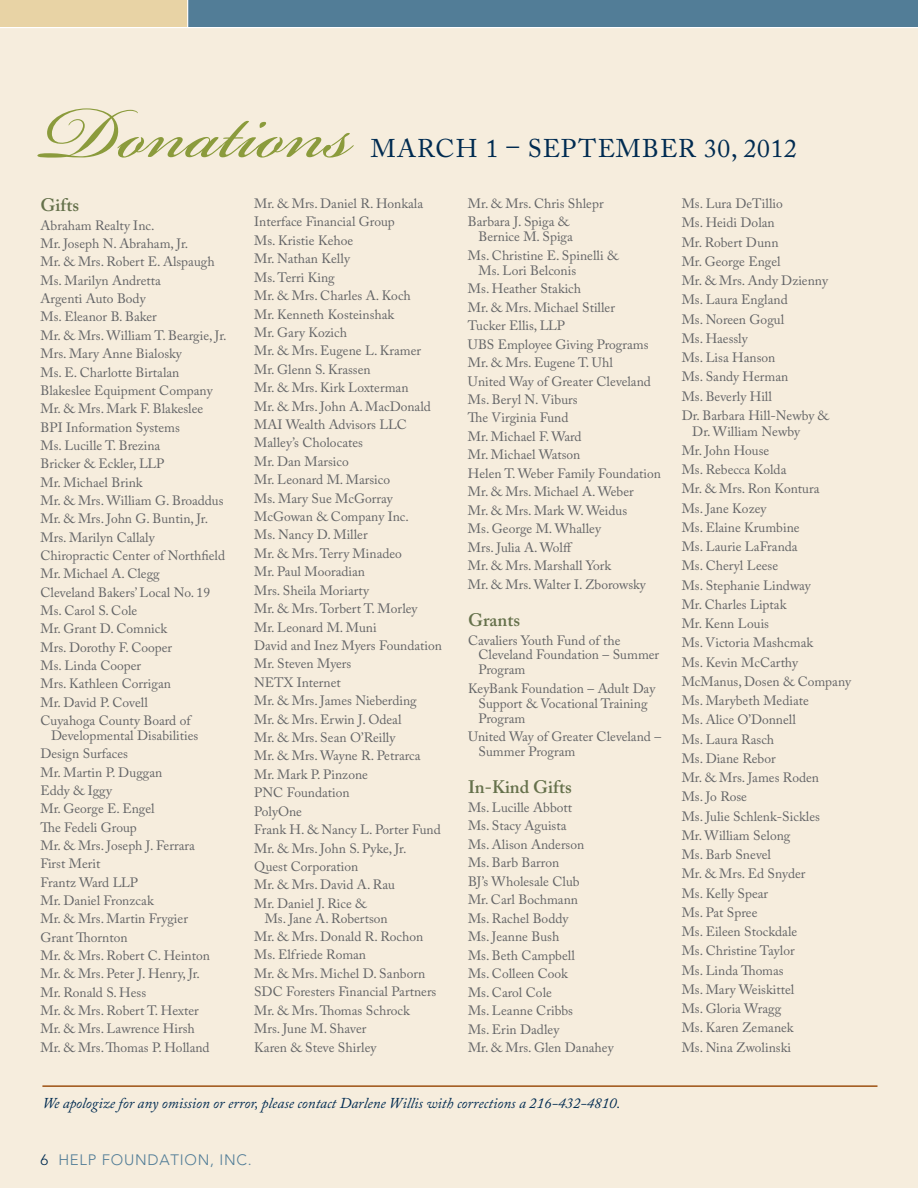
<style>
.page{position:relative;width:918px;height:1188px;background:#f6eddd}
.page>*{position:absolute;margin:0;border:0;box-sizing:border-box;transform-origin:0 0}
.t1{font:114px "Bickham Script MM 400";color:#8b9b3c}
.t2{font:25.5px "Adobe Caslon Pro";letter-spacing:.03em;color:#002b51}
.t3{font:600 18px "Adobe Caslon Pro";color:#65714b}
.t4{font:italic 15px "Adobe Caslon Pro";color:#002b51}
.t5{font:300 15px "Avenir";letter-spacing:.05em;color:#527d97}
.t6{font:13.5px/18.5px "Adobe Caslon Pro";color:#636466}
.s1{color:#002b51}
</style>
<div class="page">
<div style="left:188px;top:0;width:730px;height:27px;background:#527d97"></div>
<div style="left:0;top:0;width:188px;height:27px;background:#e8d3a5"></div>
<hr style="left:0;top:27px;width:918px;height:1px;background:#fff">
<svg style="left:187px;top:0;width:1px;height:27px"></svg>
<hr style="left:42px;top:1085px;width:835px;height:2px;background:#9d5112">
<h1 class="t1" style="left:42px;top:71px;width:311px">Donations</h1>
<h2 class="t2" style="left:371px;top:133px;width:48px">March</h2>
<h2 class="t2" style="left:486px;top:133px;width:78px">1 – September</h2>
<h2 class="t2" style="left:704px;top:133px;width:95px">30, 2012</h2>
<h3 class="t3" style="left:40px;top:195px;width:40px">Gifts</h3>
<p class="t6" style="left:40px;top:216px;width:188px">Abraham Realty Inc.<br>Mr. Joseph N. Abraham, Jr.<br>Mr. &amp; Mrs. Robert E. Alspaugh<br>Ms. Marilyn Andretta<br>Argenti Auto Body<br>Ms. Eleanor B. Baker<br>Mr. &amp; Mrs. William T. Beargie, Jr.<br>Mrs. Mary Anne Bialosky<br>Ms. E. Charlotte Birtalan<br>Blakeslee Equipment Company<br>Mr. &amp; Mrs. Mark F. Blakeslee<br>BPI Information Systems<br>Ms. Lucille T. Brezina<br>Bricker &amp; Eckler, LLP<br>Mr. Michael Brink<br>Mr. &amp; Mrs. William G. Broaddus<br>Mr. &amp; Mrs. John G. Buntin, Jr.<br>Mrs. Marilyn Callaly<br>Chiropractic Center of Northfield<br>Mr. Michael A. Clegg<br>Cleveland Bakers’ Local No. 19<br>Ms. Carol S. Cole<br>Mr. Grant D. Comnick<br>Mrs. Dorothy F. Cooper<br>Ms. Linda Cooper<br>Mrs. Kathleen Corrigan<br>Mr. David P. Covell<br>Cuyahoga County Board of</p>
<p class="t6" style="left:40px;top:726px;width:171px;text-indent:11px">Developmental Disabilities<br>Design Surfaces<br>Mr. Martin P. Duggan<br>Eddy &amp; Iggy<br>Mr. George E. Engel<br>The Fedeli Group<br>Mr. &amp; Mrs. Joseph J. Ferrara<br>First Merit<br>Frantz Ward LLP<br>Mr. Daniel Fronzcak<br>Mr. &amp; Mrs. Martin Frygier<br>Grant Thornton<br>Mr. &amp; Mrs. Robert C. Heinton<br>Mr. &amp; Mrs. Peter J. Henry, Jr.<br>Mr. Ronald S. Hess<br>Mr. &amp; Mrs. Robert T. Hexter<br>Mr. &amp; Mrs. Lawrence Hirsh<br>Mr. &amp; Mrs. Thomas P. Holland</p>
<p class="t6" style="left:254px;top:194px;width:189px">Mr. &amp; Mrs. Daniel R. Honkala<br>Interface Financial Group<br>Ms. Kristie Kehoe<br>Mr. Nathan Kelly<br>Ms. Terri King<br>Mr. &amp; Mrs. Charles A. Koch<br>Mr. Kenneth Kosteinshak<br>Mr. Gary Kozich<br>Mr. &amp; Mrs. Eugene L. Kramer<br>Mr. Glenn S. Krassen<br>Mr. &amp; Mrs. Kirk Loxterman<br>Mr. &amp; Mrs. John A. MacDonald<br>MAI Wealth Advisors LLC<br>Malley’s Cholocates<br>Mr. Dan Marsico<br>Mr. Leonard M. Marsico<br>Ms. Mary Sue McGorray<br>McGowan &amp; Company Inc.<br>Ms. Nancy D. Miller<br>Mr. &amp; Mrs. Terry Minadeo<br>Mr. Paul Mooradian<br>Mrs. Sheila Moriarty<br>Mr. &amp; Mrs. Torbert T. Morley<br>Mr. Leonard M. Muni<br>David and Inez Myers Foundation<br>Mr. Steven Myers<br>NETX Internet<br>Mr. &amp; Mrs. James Nieberding<br>Mr. &amp; Mrs. Erwin J. Odeal<br>Mr. &amp; Mrs. Sean O’Reilly<br>Mr. &amp; Mrs. Wayne R. Petrarca<br>Mr. Mark P. Pinzone<br>PNC Foundation<br>PolyOne<br>Frank H. &amp; Nancy L. Porter Fund<br>Mr. &amp; Mrs. John S. Pyke, Jr.<br>Quest Corporation<br>Mr. &amp; Mrs. David A. Rau<br>Mr. Daniel J. Rice &amp;</p>
<p class="t6" style="left:254px;top:909px;width:184px;text-indent:11px">Ms. Jane A. Robertson<br>Mr. &amp; Mrs. Donald R. Rochon<br>Ms. Elfriede Roman<br>Mr. &amp; Mrs. Michel D. Sanborn<br>SDC Foresters Financial Partners<br>Mr. &amp; Mrs. Thomas Schrock<br>Mrs. June M. Shaver<br>Karen &amp; Steve Shirley</p>
<p class="t6" style="left:468px;top:194px;width:137px">Mr. &amp; Mrs. Chris Shlepr<br>Barbara J. Spiga &amp;</p>
<p class="t6" style="left:468px;top:227px;width:152px;text-indent:11px">Bernice M. Spiga<br>Ms. Christine E. Spinelli &amp;</p>
<p class="t6" style="left:468px;top:261px;width:195px;text-indent:11px">Ms. Lori Belconis<br>Ms. Heather Stakich<br>Mr. &amp; Mrs. Michael Stiller<br>Tucker Ellis, LLP<br>UBS Employee Giving Programs<br>Mr. &amp; Mrs. Eugene T. Uhl<br>United Way of Greater Cleveland<br>Ms. Beryl N. Viburs<br>The Virginia Fund<br>Mr. Michael F. Ward<br>Mr. Michael Watson<br>Helen T. Weber Family Foundation<br>Mr. &amp; Mrs. Michael A. Weber<br>Mr. &amp; Mrs. Mark W. Weidus<br>Ms. George M. Whalley<br>Mrs. Julia A. Wolff<br>Mr. &amp; Mrs. Marshall York<br>Mr. &amp; Mrs. Walter I. Zborowsky</p>
<h3 class="t3" style="left:468px;top:609px;width:54px">Grants</h3>
<p class="t6" style="left:479px;top:632px;width:182px;line-height:15px;text-indent:-11px">Cavaliers Youth Fund of the<br>Cleveland Foundation – Summer<br>Program</p>
<p class="t6" style="left:479px;top:681px;width:178px;line-height:15px;text-indent:-11px">KeyBank Foundation – Adult Day<br>Support &amp; Vocational Training<br>Program</p>
<p class="t6" style="left:478px;top:729px;width:184px;line-height:15px;text-indent:-10px">United Way of Greater Cleveland –<br>Summer Program</p>
<h3 class="t3" style="left:468px;top:777px;width:105px">In-Kind Gifts</h3>
<p class="t6" style="left:468px;top:798px;width:147px">Ms. Lucille Abbott<br>Ms. Stacy Aguista<br>Ms. Alison Anderson<br>Ms. Barb Barron<br>BJ’s Wholesale Club<br>Mr. Carl Bochmann<br>Ms. Rachel Boddy<br>Ms. Jeanne Bush<br>Ms. Beth Campbell<br>Ms. Colleen Cook<br>Ms. Carol Cole<br>Ms. Leanne Cribbs<br>Ms. Erin Dadley<br>Mr. &amp; Mrs. Glen Danahey</p>
<p class="t4" style="left:42px;top:1094px;width:580px">We apologize for any omission or error, please contact Darlene Willis with corrections a 216-432-4810.</p>
<p class="t5" style="left:40px;top:1151px;width:213px"><span class="s1">6</span> HELP FOUNDATION, INC.</p>
<p class="t6" style="left:682px;top:194px;width:149px;line-height:19.2px">Ms. Lura DeTillio<br>Ms. Heidi Dolan<br>Mr. Robert Dunn<br>Mr. George Engel<br>Mr. &amp; Mrs. Andy Dzienny<br>Ms. Laura England<br>Ms. Noreen Gogul<br>Ms. Haessly<br>Ms. Lisa Hanson<br>Ms. Sandy Herman<br>Ms. Beverly Hill<br>Dr. Barbara Hill-Newby &amp;</p>
<p class="t6" style="left:682px;top:421px;width:171px;line-height:19.2px;text-indent:11px">Dr. William Newby<br>Mr. John House<br>Ms. Rebecca Kolda<br>Mr. &amp; Mrs. Ron Kontura<br>Ms. Jane Kozey<br>Ms. Elaine Krumbine<br>Ms. Laurie LaFranda<br>Ms. Cheryl Leese<br>Ms. Stephanie Lindway<br>Mr. Charles Liptak<br>Mr. Kenn Louis<br>Ms. Victoria Mashcmak<br>Ms. Kevin McCarthy<br>McManus, Dosen &amp; Company<br>Ms. Marybeth Mediate<br>Ms. Alice O’Donnell<br>Ms. Laura Rasch<br>Ms. Diane Rebor<br>Mr. &amp; Mrs. James Roden<br>Ms. Jo Rose<br>Ms. Julie Schlenk-Sickles<br>Mr. William Selong<br>Ms. Barb Snevel<br>Mr. &amp; Mrs. Ed Snyder<br>Ms. Kelly Spear<br>Ms. Pat Spree<br>Ms. Eileen Stockdale<br>Ms. Christine Taylor<br>Ms. Linda Thomas<br>Ms. Mary Weiskittel<br>Ms. Gloria Wragg<br>Ms. Karen Zemanek<br>Ms. Nina Zwolinski</p>
</div>
